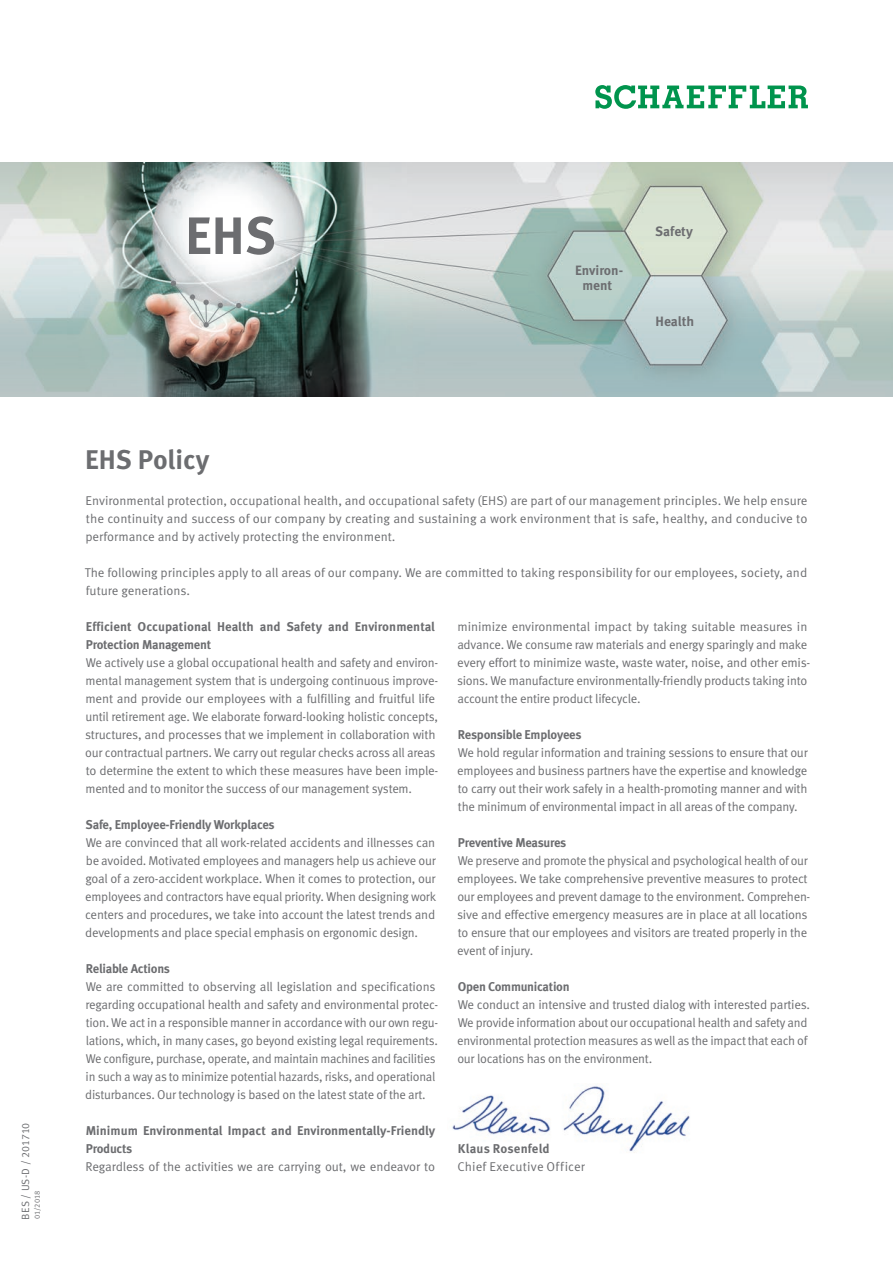
<style>
.page{position:relative;width:893px;height:1263px;background:#fff}
.page>*{position:absolute;margin:0;border:0;box-sizing:border-box;transform-origin:0 0}
.t1{font:700 52.5px "Schaeffler Meta";color:#6c6d70}
.t2{font:700 27px "Schaeffler Meta";color:#6c6d70}
.t3{font:700 13.5px/15px "Schaeffler Meta";color:#6c6d70;text-align:center}
.t4{font:12.75px/18px "Schaeffler Meta";letter-spacing:-.02em;color:#6c6d70}
.t5{font:12.75px/18px "Schaeffler Meta";letter-spacing:-.02em;color:#6c6d70;scale:.96 1}
.t6{font:700 12.75px/18px "Schaeffler Meta";color:#6c6d70}
.t7{font:12.75px/18px "Schaeffler Meta";color:#6c6d70}
.t8{font:700 12.75px "Schaeffler Meta";letter-spacing:-.02em;color:#6c6d70}
.t9{font:12.75px "Schaeffler Meta";letter-spacing:.015em;color:#6c6d70}
.t10{font:700 12.75px "Schaeffler Meta";letter-spacing:.01em;color:#6c6d70}
.t11{font:10.5px "Schaeffler Meta";letter-spacing:.01em;color:#6c6d70}
.t12{font:7.5px "Schaeffler Meta";letter-spacing:.01em;color:#6c6d70}
</style>
<div class="page">
<svg style="left:595px;top:85px;width:213px;height:24px"></svg>
<img style="left:452px;top:1085px;width:238px;height:68px">
<img style="left:0;top:163px;width:893px;height:234px">
<h1 class="t1" style="left:185px;top:202px;width:92px">EHS</h1>
<p class="t3" style="left:575px;top:262px;width:50px">Environ&shy;ment</p>
<p class="t3" style="left:655px;top:224px;width:39px">Safety</p>
<p class="t3" style="left:656px;top:314px;width:40px">Health</p>
<p class="t11" style="left:19px;top:1220px;width:98px;rotate:-90deg">BES / US-D / 201710</p>
<p class="t12" style="left:33px;top:1219px;width:31px;rotate:-90deg">01/2018</p>
<h2 class="t2" style="left:85px;top:442px;width:126px">EHS Policy</h2>
<p class="t4" style="left:85px;top:492px;width:724px;text-align:justify">Environmental protection, occupational health, and occupational safety (EHS) are part of our management principles. We help ensure the continuity and success of our company by creating and sustaining a work environment that is safe, healthy, and conducive to performance and by actively protecting the environment.</p>
<p class="t7" style="left:85px;top:564px;width:724px">The following principles apply to all areas of our company. We are committed to taking responsibility for our employees, society, and future generations.</p>
<p class="t6" style="left:86px;top:618px;width:351px">Efficient Occupational Health and Safety and Environmental<br>Protection Management</p>
<p class="t4" style="left:85px;top:654px;width:355px">We actively use a global occupational health and safety and environ&shy;mental management system that is undergoing continuous improve&shy;ment and provide our employees with a fulfilling and fruitful life until retirement age. We elaborate forward-looking holistic concepts, structures, and processes that we implement in collaboration with our contractual partners. We carry out regular checks across all areas to determine the extent to which these measures have been imple&shy;mented and to monitor the success of our management system.</p>
<p class="t8" style="left:86px;top:816px;width:191px">Safe, Employee-Friendly Workplaces</p>
<p class="t4" style="left:85px;top:834px;width:352px;text-align:justify">We are convinced that all work-related accidents and illnesses can be avoided. Motivated employees and managers help us achieve our goal of a zero-accident workplace. When it comes to protection, our employees and contractors have equal priority. When designing work centers and procedures, we take into account the latest trends and developments and place special emphasis on ergonomic design.</p>
<p class="t8" style="left:86px;top:960px;width:86px">Reliable Actions</p>
<p class="t4" style="left:85px;top:978px;width:355px">We are committed to observing all legislation and specifications regarding occupational health and safety and environmental protec&shy;tion. We act in a responsible manner in accordance with our own regu&shy;lations, which, in many cases, go beyond existing legal requirements.<br>We configure, purchase, operate, and maintain machines and facilities in such a way as to minimize potential hazards, risks, and operational disturbances. Our technology is based on the latest state of the art.</p>
<p class="t6" style="left:86px;top:1122px;width:351px">Minimum Environmental Impact and Environmentally-Friendly<br>Products</p>
<p class="t4" style="left:86px;top:1158px;width:351px">Regardless of the activities we are carrying out, we endeavor to</p>
<p class="t4" style="left:457px;top:618px;width:355px">minimize environmental impact by taking suitable measures in advance. We consume raw materials and energy sparingly and make every effort to minimize waste, waste water, noise, and other emis&shy;sions. We manufacture environmentally-friendly products taking into account the entire product lifecycle.</p>
<p class="t8" style="left:458px;top:726px;width:125px">Responsible Employees</p>
<p class="t4" style="left:457px;top:744px;width:352px;text-align:justify">We hold regular information and training sessions to ensure that our employees and business partners have the expertise and knowledge to carry out their work safely in a health-promoting manner and with the minimum of environmental impact in all areas of the company.</p>
<p class="t8" style="left:458px;top:834px;width:110px">Preventive Measures</p>
<p class="t5" style="left:457px;top:852px;width:369px">We preserve and promote the physical and psychological health of our employees. We take comprehensive preventive measures to protect our employees and prevent damage to the environment. Comprehen&shy;sive and effective emergency measures are in place at all locations to ensure that our employees and visitors are treated properly in the event of injury.</p>
<p class="t8" style="left:458px;top:978px;width:114px">Open Communication</p>
<p class="t4" style="left:457px;top:996px;width:354px">We conduct an intensive and trusted dialog with interested parties.<br>We provide information about our occupational health and safety and environmental protection measures as well as the impact that each of our locations has on the environment.</p>
<p class="t10" style="left:458px;top:1140px;width:93px">Klaus Rosenfeld</p>
<p class="t9" style="left:457px;top:1159px;width:129px">Chief Executive Officer</p>
</div>
